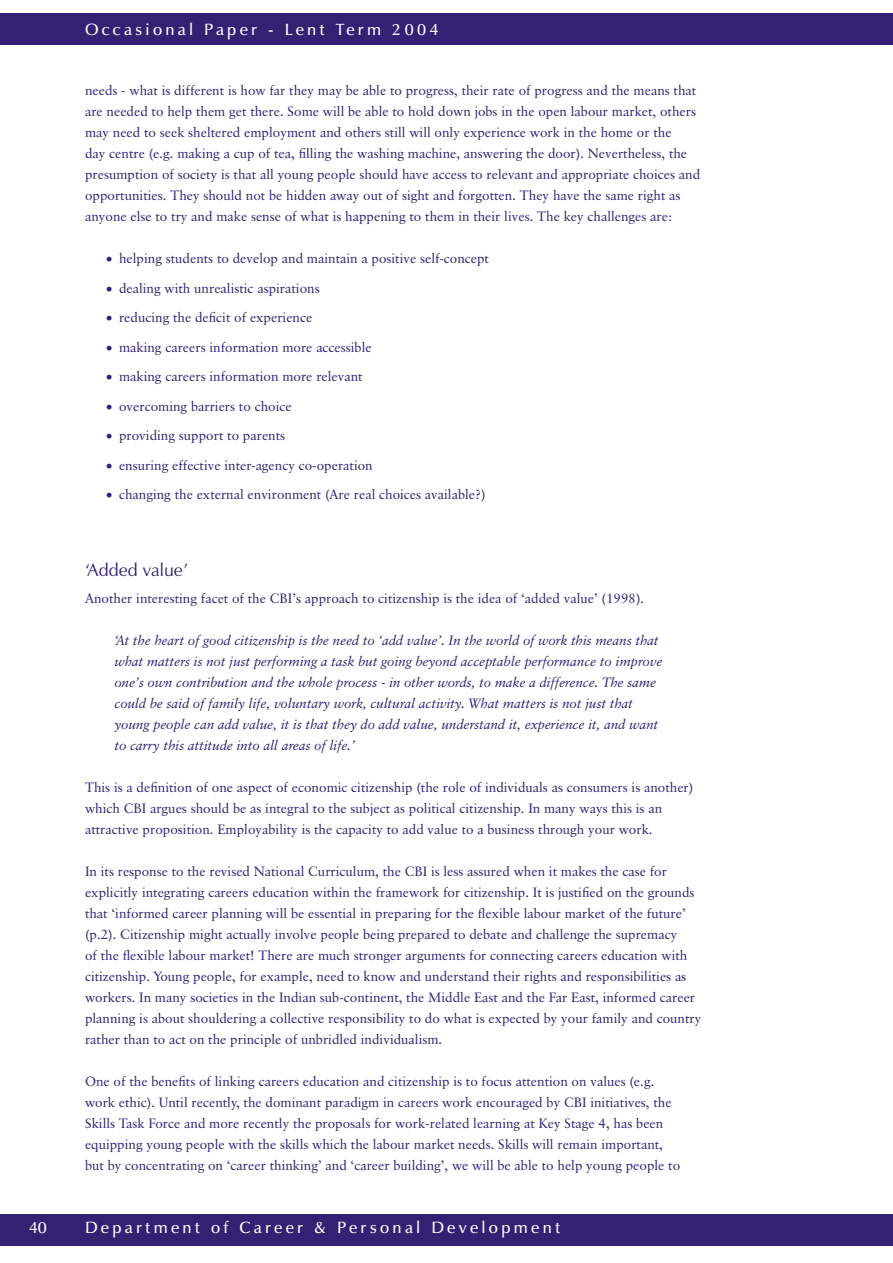
<style>
.page{position:relative;width:893px;height:1263px;background:#fff}
.page>*{position:absolute;margin:0;border:0;box-sizing:border-box;transform-origin:0 0}
.t1{font:18px "Zapf Humanist 601 BT";color:#332273}
.t2{font:600 16.5px "Zapf Humanist 601 BT";letter-spacing:.2em;color:#fff}
.t3{font:13.5px/21px "Classical Garamond BT";color:#332273}
.t4{font:italic 13.5px/21px "Classical Garamond BT";color:#332273}
</style>
<div class="page">
<div style="left:0;top:1214px;width:893px;height:32px;background:#332273"></div>
<div style="left:0;top:13px;width:893px;height:32px;background:#332273"></div>
<p class="t2" style="left:85px;top:19px;width:355px">Occasional Paper - Lent Term 2004</p>
<p class="t3" style="left:85px;top:80px;width:617px">needs - what is different is how far they may be able to progress, their rate of progress and the means that are needed to help them get there. Some will be able to hold down jobs in the open labour market, others may need to seek sheltered employment and others still will only experience work in the home or the<br>day centre (e.g. making a cup of tea, filling the washing machine, answering the door). Nevertheless, the presumption of society is that all young people should have access to relevant and appropriate choices and opportunities. They should not be hidden away out of sight and forgotten. They have the same right as anyone else to try and make sense of what is happening to them in their lives. The key challenges are:</p>
<p class="t3" style="left:106px;top:248px;width:384px">• helping students to develop and maintain a positive self-concept</p>
<p class="t3" style="left:106px;top:277px;width:215px">• dealing with unrealistic aspirations</p>
<p class="t3" style="left:106px;top:307px;width:208px">• reducing the deficit of experience</p>
<p class="t3" style="left:106px;top:336px;width:267px">• making careers information more accessible</p>
<p class="t3" style="left:106px;top:366px;width:258px">• making careers information more relevant</p>
<p class="t3" style="left:106px;top:395px;width:187px">• overcoming barriers to choice</p>
<p class="t3" style="left:106px;top:425px;width:180px">• providing support to parents</p>
<p class="t3" style="left:106px;top:454px;width:268px">• ensuring effective inter-agency co-operation</p>
<p class="t3" style="left:106px;top:484px;width:381px">• changing the external environment (Are real choices available?)</p>
<h1 class="t1" style="left:85px;top:558px;width:104px">‘Added value’</h1>
<p class="t3" style="left:85px;top:588px;width:561px">Another interesting facet of the CBI’s approach to citizenship is the idea of ‘added value’ (1998).</p>
<p class="t4" style="left:115px;top:630px;width:549px">‘At the heart of good citizenship is the need to ‘add value’. In the world of work this means that what matters is not just performing a task but going beyond acceptable performance to improve one’s own contribution and the whole process - in other words, to make a difference. The same could be said of family life, voluntary work, cultural activity. What matters is not just that young people can add value, it is that they do add value, understand it, experience it, and want to carry this attitude into all areas of life.’</p>
<p class="t3" style="left:85px;top:777px;width:610px">This is a definition of one aspect of economic citizenship (the role of individuals as consumers is another) which CBI argues should be as integral to the subject as political citizenship. In many ways this is an attractive proposition. Employability is the capacity to add value to a business through your work.</p>
<p class="t3" style="left:85px;top:861px;width:618px">In its response to the revised National Curriculum, the CBI is less assured when it makes the case for explicitly integrating careers education within the framework for citizenship. It is justified on the grounds that ‘informed career planning will be essential in preparing for the flexible labour market of the future’ (p.2). Citizenship might actually involve people being prepared to debate and challenge the supremacy<br>of the flexible labour market! There are much stronger arguments for connecting careers education with citizenship. Young people, for example, need to know and understand their rights and responsibilities as workers. In many societies in the Indian sub-continent, the Middle East and the Far East, informed career planning is about shouldering a collective responsibility to do what is expected by your family and country rather than to act on the principle of unbridled individualism.</p>
<p class="t3" style="left:85px;top:1071px;width:597px">One of the benefits of linking careers education and citizenship is to focus attention on values (e.g. work ethic). Until recently, the dominant paradigm in careers work encouraged by CBI initiatives, the Skills Task Force and more recently the proposals for work-related learning at Key Stage 4, has been equipping young people with the skills which the labour market needs. Skills will remain important, but by concentrating on ‘career thinking’ and ‘career building’, we will be able to help young people to</p>
<p class="t2" style="left:29px;top:1217px;width:20px">40</p>
<p class="t2" style="left:85px;top:1217px;width:477px">Department of Career &amp; Personal Development</p>
</div>
